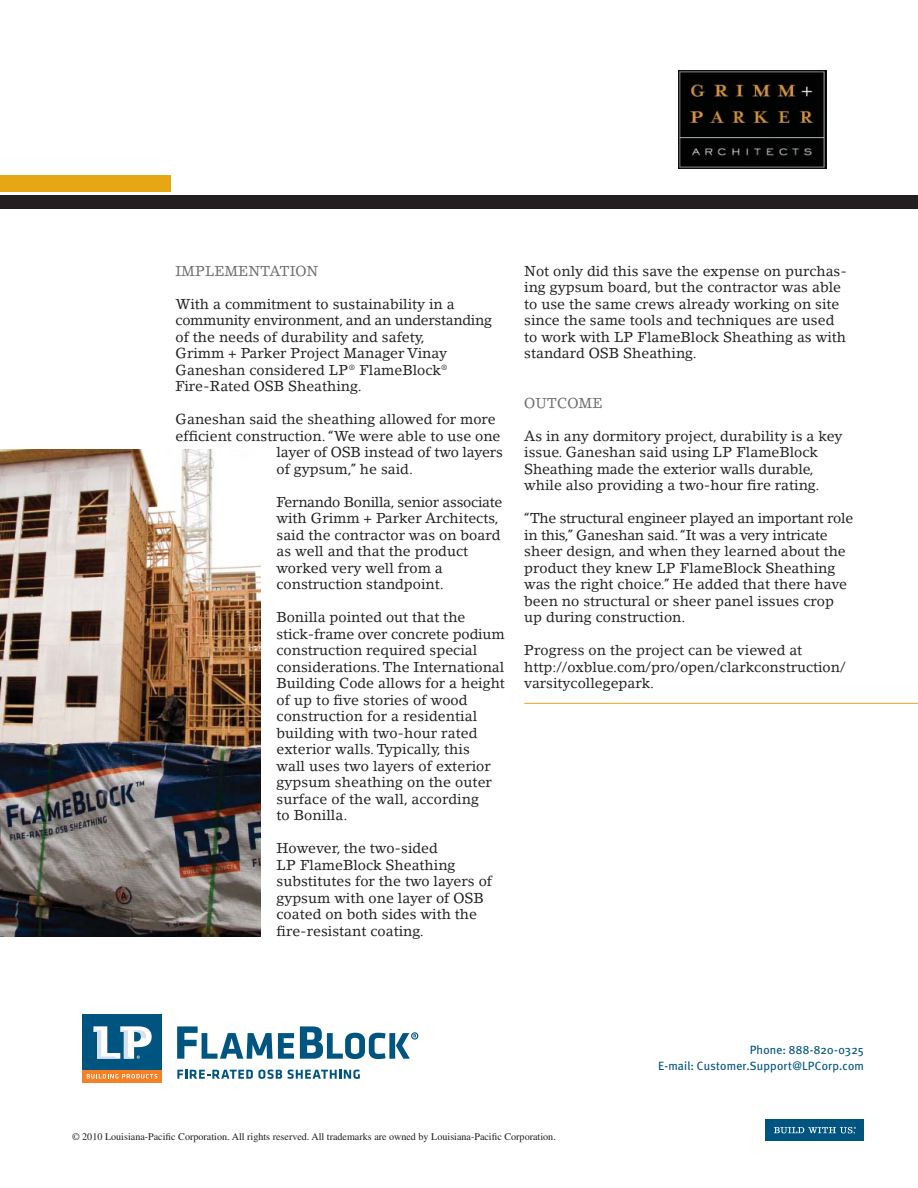
<style>
.page{position:relative;width:918px;height:1188px;background:#fff}
.page>*{position:absolute;margin:0;border:0;box-sizing:border-box;transform-origin:0 0}
.t1{font:14.25px/16.5px "Lino Letter";color:#231f20}
.t2{font:14.25px "Lino Letter";color:#6d6e70}
.t3{font:12px/16.5px "Meta Plus";letter-spacing:.01em;color:#005480;text-align:right}
.t4{font:10.2px "Times";color:#231f20}
</style>
<div class="page">
<div style="left:766px;top:1119px;width:98px;height:22px;background:#005480"></div>
<svg style="left:774px;top:1127px;width:82px;height:6px"></svg>
<div style="left:0;top:195px;width:918px;height:14px;background:#231f20"></div>
<div style="left:0;top:175px;width:171px;height:17px;background:#e7a614"></div>
<hr style="left:524px;top:703px;width:394px;height:1px;background:#e7a614">
<img style="left:0;top:450px;width:260px;height:487px">
<img style="left:678px;top:71px;width:148px;height:97px">
<div style="left:82px;top:1070px;width:80px;height:13px;background:#f58025"></div>
<svg style="left:87px;top:1074px;width:70px;height:5px"></svg>
<div style="left:82px;top:1014px;width:80px;height:56px;background:#005480"></div>
<svg style="left:93px;top:1026px;width:59px;height:33px"></svg>
<svg style="left:177px;top:1026px;width:117px;height:33px"></svg>
<svg style="left:177px;top:1070px;width:183px;height:9px"></svg>
<svg style="left:300px;top:1026px;width:118px;height:33px"></svg>
<p class="t2" style="left:176px;top:265px;width:144px">IMPLEMENTATION</p>
<p class="t1" style="left:176px;top:297px;width:318px">With a commitment to sustainability in a community environment, and an understanding of the needs of durability and safety,<br>Grimm + Parker Project Manager Vinay Ganeshan considered LP® FlameBlock® Fire-Rated OSB Sheathing.</p>
<p class="t1" style="left:176px;top:412px;width:322px">Ganeshan said the sheathing allowed for more</p>
<p class="t1" style="left:176px;top:429px;width:327px">efficient construction. “We were able to use one</p>
<p class="t1" style="left:277px;top:445px;width:228px">layer of OSB instead of two layers</p>
<p class="t1" style="left:277px;top:462px;width:138px">of gypsum,” he said.</p>
<p class="t1" style="left:277px;top:495px;width:228px">Fernando Bonilla, senior associate with Grimm + Parker Architects, said the contractor was on board as well and that the product worked very well from a construction standpoint.</p>
<p class="t1" style="left:277px;top:610px;width:230px">Bonilla pointed out that the stick-frame over concrete podium construction required special considerations. The International<br>Building Code allows for a height of up to five stories of wood construction for a residential building with two-hour rated exterior walls. Typically, this<br>wall uses two layers of exterior gypsum sheathing on the outer surface of the wall, according<br>to Bonilla.</p>
<p class="t1" style="left:277px;top:841px;width:217px">However, the two-sided<br>LP FlameBlock Sheathing substitutes for the two layers of gypsum with one layer of OSB coated on both sides with the fire-resistant coating.</p>
<p class="t1" style="left:524px;top:264px;width:324px">Not only did this save the expense on purchas&shy;ing gypsum board, but the contractor was able to use the same crews already working on site since the same tools and techniques are used to work with LP FlameBlock Sheathing as with standard OSB Sheathing.</p>
<p class="t2" style="left:524px;top:397px;width:80px">OUTCOME</p>
<p class="t1" style="left:524px;top:429px;width:320px">As in any dormitory project, durability is a key issue. Ganeshan said using LP FlameBlock Sheathing made the exterior walls durable, while also providing a two-hour fire rating.</p>
<p class="t1" style="left:524px;top:511px;width:331px">“The structural engineer played an important role in this,” Ganeshan said. “It was a very intricate sheer design, and when they learned about the product they knew LP FlameBlock Sheathing was the right choice.” He added that there have been no structural or sheer panel issues crop up during construction.</p>
<p class="t1" style="left:524px;top:643px;width:323px">Progress on the project can be viewed at http://oxblue.com/pro/open/clarkconstruction/ varsitycollegepark.</p>
<p class="t3" style="left:658px;top:1042px;width:207px">Phone: 888-820-0325<br>E-mail: Customer.Support@LPCorp.com</p>
<p class="t4" style="left:72px;top:1133px;width:485px">© 2010 Louisiana-Pacific Corporation. All rights reserved. All trademarks are owned by Louisiana-Pacific Corporation.</p>
</div>
